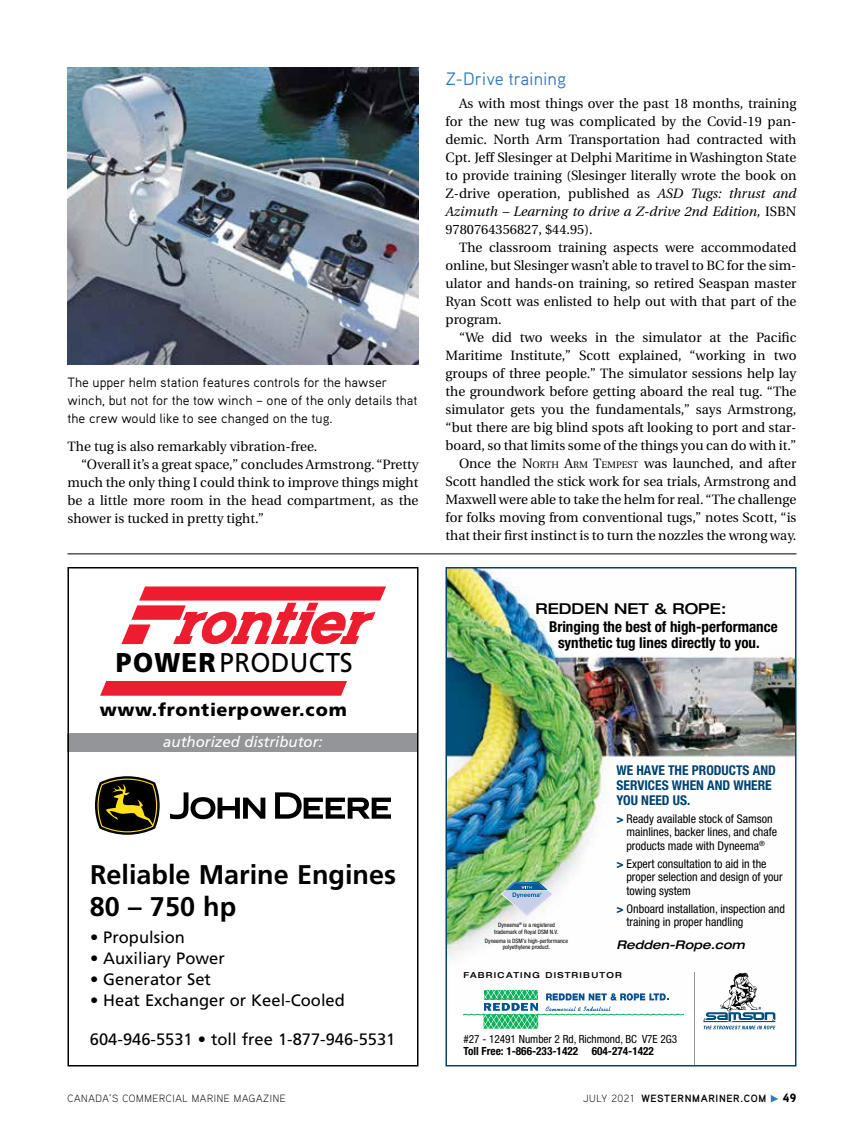
<style>
.page{position:relative;width:864px;height:1134px;background:#fff}
.page>*{position:absolute;margin:0;border:0;box-sizing:border-box;transform-origin:0 0}
.t1{font:27.15px "Frutiger";color:#000;scale:.95 1}
.t2{font:700 27px/31.5px "Frutiger";color:#000}
.t3{font:18px "Aaux Pro";color:#3479be}
.t4{font:900 17.85px "Frutiger";color:#000}
.t5{font:16.5px "Frutiger";color:#000}
.t6{font:700 condensed 15px/16.5px "Helvetica Neue";color:#000;text-align:center}
.t7{font:italic 15px "Frutiger";color:#fff}
.t8{font:500 expanded 15px "Helvetica Neue";color:#000}
.t9{font:13.5px/18px "Utopia";color:#000;text-align:justify}
.t10{font:13.5px/18px "Aaux Pro";color:#000}
.t11{font:700 condensed 13.5px/15px "Helvetica Neue";color:#004270}
.t12{font:condensed 12px/13.5px "Helvetica Neue";color:#000}
.t13{font:italic 500 expanded 12px "Helvetica Neue LT Std";color:#000}
.t14{font:900 12px "Aaux Pro";color:#000}
.t15{font:condensed 11.25px "Helvetica Neue";color:#000}
.t16{font:700 condensed 11.25px "Helvetica Neue";color:#000}
.t17{font:300 10.5px "Aaux Pro";letter-spacing:.06em;color:#000}
.t18{font:700 10.5px "Aaux Pro";letter-spacing:.06em;color:#000}
.t19{font:500 expanded 8.25px "Helvetica Neue";letter-spacing:.15em;color:#000}
.t20{font:condensed 6px/6.8px "Helvetica Neue";color:#000;text-align:center}
.s1{font-weight:900}
.s2{font-style:italic}
.s3{font-style:inherit}
.s4{font-size:9.45px}
.s5{font-family:"Helvetica Neue LT Std";font-weight:800;color:#004270}
.s6{font-weight:300}
</style>
<div class="page">
<svg style="left:771px;top:1095px;width:7px;height:7px"></svg>
<hr style="left:68px;top:554px;width:728px;height:1px;background:#000">
<img style="left:449px;top:570px;width:344px;height:420px">
<div style="left:446px;top:567px;width:350px;height:499px;border:2px solid #004270"></div>
<svg style="left:501px;top:882px;width:51px;height:34px"></svg>
<hr style="left:479px;top:987px;width:4px;height:25px;background:#fff">
<div style="left:538px;top:989px;width:6px;height:23px;background:#fff"></div>
<svg style="left:464px;top:990px;width:220px;height:39px"></svg>
<div style="left:543px;top:1018px;width:141px;height:17px;background:#fff"></div>
<svg style="left:704px;top:973px;width:72px;height:56px"></svg>
<hr style="left:694px;top:972px;width:1px;height:93px;background:#939598">
<div style="left:68px;top:733px;width:350px;height:19px;background:#939598"></div>
<svg style="left:121px;top:586px;width:265px;height:59px"></svg>
<svg style="left:100px;top:681px;width:247px;height:15px;background:#ed2536"></svg>
<div style="left:68px;top:567px;width:350px;height:499px;border:2px solid #000"></div>
<svg style="left:95px;top:776px;width:65px;height:59px;background:#4f4a28"></svg>
<svg style="left:275px;top:792px;width:116px;height:27px"></svg>
<svg style="left:170px;top:792px;width:95px;height:27px"></svg>
<img style="left:68px;top:68px;width:350px;height:296px">
<p class="t10" style="left:68px;top:373px;width:351px">The upper helm station features controls for the hawser winch, but not for the tow winch – one of the only details that the crew would like to see changed on the tug.</p>
<p class="t9" style="left:68px;top:438px;width:251px">The tug is also remarkably vibration-free.</p>
<p class="t9" style="left:81px;top:456px;width:339px">“Overall it’s a great space,” concludes Armstrong. “Pretty</p>
<p class="t9" style="left:68px;top:474px;width:352px">much the only thing I could think to improve things might</p>
<p class="t9" style="left:68px;top:492px;width:353px">be a little more room in the head compartment, as the</p>
<p class="t9" style="left:68px;top:510px;width:198px">shower is tucked in pretty tight.”</p>
<h1 class="t1" style="left:116px;top:646px;width:251px"><span class="s1">POWER</span> PRODUCTS</h1>
<h3 class="t4" style="left:100px;top:699px;width:248px">www.frontierpower.com</h3>
<p class="t7" style="left:163px;top:733px;width:161px">authorized distributor:</p>
<h2 class="t2" style="left:90px;top:859px;width:308px">Reliable Marine Engines<br>80 – 750 hp</h2>
<p class="t5" style="left:90px;top:927px;width:96px">• Propulsion</p>
<p class="t5" style="left:90px;top:948px;width:136px">• Auxiliary Power</p>
<p class="t5" style="left:90px;top:969px;width:123px">• Generator Set</p>
<p class="t5" style="left:90px;top:990px;width:256px">• Heat Exchanger or Keel-Cooled</p>
<p class="t5" style="left:90px;top:1029px;width:307px">604-946-5531 • toll free 1-877-946-5531</p>
<h3 class="t3" style="left:446px;top:68px;width:122px">Z-Drive training</h3>
<p class="t9" style="left:446px;top:94px;width:353px;text-indent:14px">As with most things over the past 18 months, training for the new tug was complicated by the Covid-19 pan&shy;demic. North Arm Transportation had contracted with Cpt. Jeff Slesinger at Delphi Maritime in Washington State to provide training (Slesinger literally wrote the book on Z-drive operation, published as <span class="s2">ASD Tugs: thrust and Azimuth – Learning to drive a Z-drive 2nd Edition,</span> ISBN 9780764356827, $44.95).</p>
<p class="t9" style="left:446px;top:238px;width:353px;text-indent:14px">The classroom training aspects were accommodated online, but Slesinger wasn’t able to travel to BC for the sim&shy;ulator and hands-on training, so retired Seaspan master Ryan Scott was enlisted to help out with that part of the program.</p>
<p class="t9" style="left:445px;top:328px;width:353px;text-align:right">“We did two weeks in the simulator at the Pacific Maritime Institute,” Scott explained, “working in two groups of three people.” The simulator sessions help lay the groundwork before getting aboard the real tug. “The simulator gets you the fundamentals,” says Armstrong, “but there are big blind spots aft looking to port and star&shy;board, so that limits some of the things you can do with it.” Once the <span class="s3">N</span><span class="s4">ORTH</span> <span class="s3">A</span><span class="s4">RM</span> <span class="s3">T</span><span class="s4">EMPEST</span> was launched, and after Scott handled the stick work for sea trials, Armstrong and Maxwell were able to take the helm for real. “The challenge for folks moving from conventional tugs,” notes Scott, “is that their first instinct is to turn the nozzles the wrong way.</p>
<p class="t8" style="left:536px;top:599px;width:192px">REDDEN NET &amp; ROPE:</p>
<p class="t6" style="left:549px;top:618px;width:230px">Bringing the best of high-performance synthetic tug lines directly to you.</p>
<p class="t11" style="left:616px;top:762px;width:161px">WE HAVE THE PRODUCTS AND<br>SERVICES WHEN AND WHERE<br>YOU NEED US.</p>
<p class="t12" style="left:626px;top:812px;width:152px;text-indent:-10px"><span class="s5">&gt;</span> Ready available stock of Samson mainlines, backer lines, and chafe products made with Dyneema<sup>®</sup></p>
<p class="t12" style="left:626px;top:857px;width:158px;text-indent:-10px"><span class="s5">&gt;</span> Expert consultation to aid in the proper selection and design of your towing system</p>
<p class="t12" style="left:626px;top:902px;width:160px;text-indent:-10px"><span class="s5">&gt;</span> Onboard installation, inspection and training in proper handling</p>
<p class="t13" style="left:617px;top:937px;width:130px">Redden-Rope.com</p>
<p class="t20" style="left:494px;top:921px;width:66px">Dyneema<sup>®</sup> is a registered trademark of Royal DSM N.V.</p>
<p class="t20" style="left:485px;top:937px;width:85px">Dyneema is DSM’s high-performance polyethylene product.</p>
<p class="t19" style="left:464px;top:970px;width:160px">FABRICATING DISTRIBUTOR</p>
<p class="t15" style="left:464px;top:1033px;width:215px">#27 - 12491 Number 2 Rd, Richmond, BC V7E 2G3</p>
<p class="t16" style="left:464px;top:1044px;width:192px">Toll Free: 1-866-233-1422 604-274-1422</p>
<p class="t17" style="left:68px;top:1092px;width:220px">CANADA’S COMMERCIAL MARINE MAGAZINE</p>
<p class="t18" style="left:583px;top:1092px;width:185px"><span class="s6">JULY 2021</span> WESTERNMARINER.COM</p>
<p class="t14" style="left:783px;top:1090px;width:15px">49</p>
</div>
